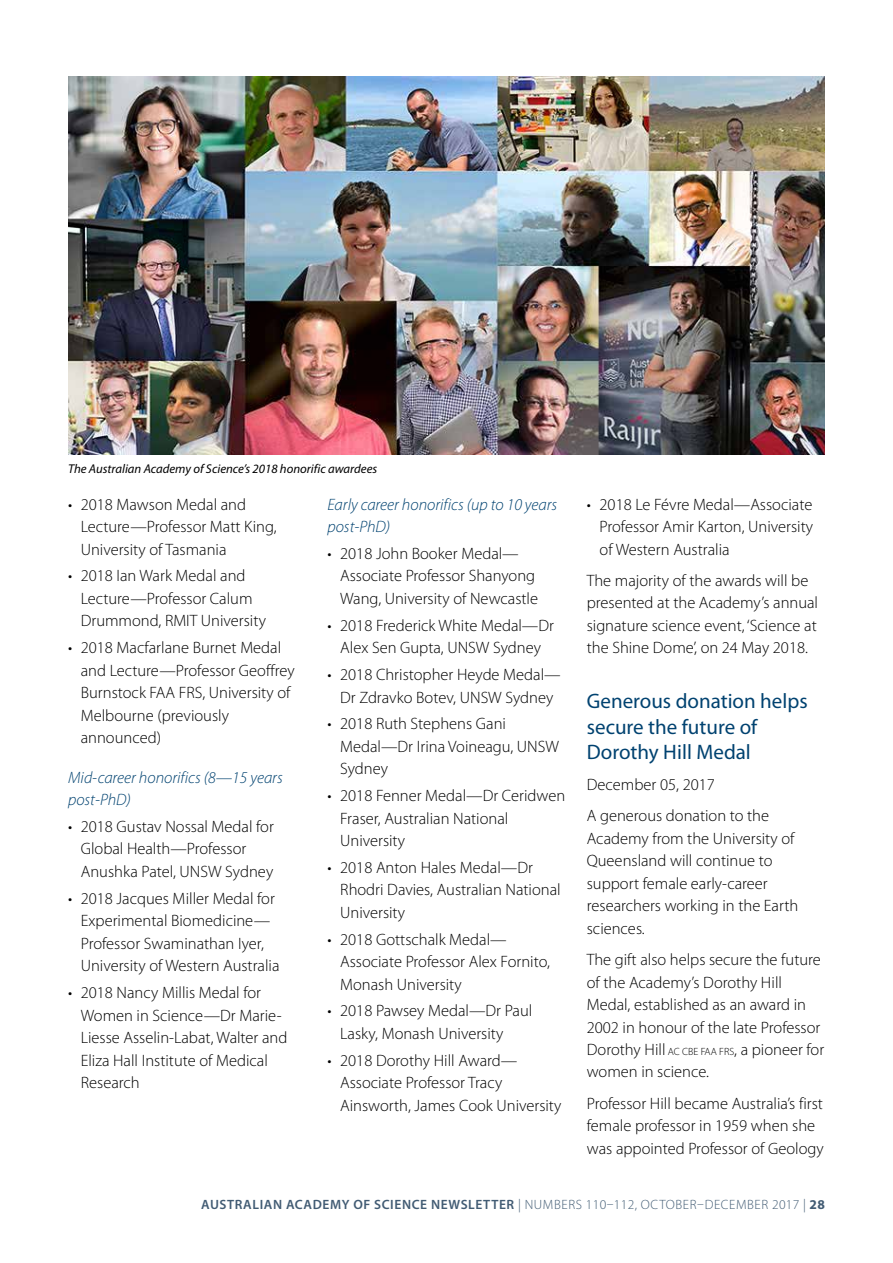
<style>
.page{position:relative;width:893px;height:1263px;background:#fff}
.page>*{position:absolute;margin:0;border:0;box-sizing:border-box;transform-origin:0 0}
.t1{font:21px/25.5px "Myriad Pro";color:#004270}
.t2{font:300 16.5px/22.5px "Myriad Pro";color:#000}
.t3{font:italic 300 16.5px/22.5px "Myriad Pro";color:#004270}
.t4{font:300 13.5px "Myriad Pro";letter-spacing:.045em;color:#425c74}
.t5{font:italic 12.75px "Myriad Pro";color:#000}
.s1{font-size:10.5px}
.s2{font-weight:600}
.s3{font-weight:700}
</style>
<div class="page">
<img style="left:68px;top:77px;width:757px;height:378px">
<p class="t5" style="left:68px;top:462px;width:311px">The Australian Academy of Science’s 2018 honorific awardees</p>
<p class="t2" style="left:81px;top:493px;width:197px;text-indent:-13px">• 2018 Mawson Medal and<br>Lecture—Professor Matt King,<br>University of Tasmania</p>
<p class="t2" style="left:81px;top:565px;width:187px;text-indent:-13px">• 2018 Ian Wark Medal and<br>Lecture—Professor Calum<br>Drummond, RMIT University</p>
<p class="t2" style="left:81px;top:637px;width:215px;text-indent:-13px">• 2018 Macfarlane Burnet Medal and Lecture—Professor Geoffrey<br>Burnstock FAA FRS, University of<br>Melbourne (previously announced)</p>
<p class="t3" style="left:68px;top:766px;width:216px">Mid-career honorifics (8—15 years post-PhD)</p>
<p class="t2" style="left:81px;top:815px;width:195px;text-indent:-13px">• 2018 Gustav Nossal Medal for<br>Global Health—Professor<br>Anushka Patel, UNSW Sydney</p>
<p class="t2" style="left:81px;top:887px;width:200px;text-indent:-13px">• 2018 Jacques Miller Medal for<br>Experimental Biomedicine—<br>Professor Swaminathan Iyer,<br>University of Western Australia</p>
<p class="t2" style="left:81px;top:981px;width:208px;text-indent:-13px">• 2018 Nancy Millis Medal for<br>Women in Science—Dr Marie-<br>Liesse Asselin-Labat, Walter and<br>Eliza Hall Institute of Medical<br>Research</p>
<p class="t3" style="left:327px;top:493px;width:231px">Early career honorifics (up to 10 years post-PhD)</p>
<p class="t2" style="left:340px;top:542px;width:199px;text-indent:-13px">• 2018 John Booker Medal—<br>Associate Professor Shanyong<br>Wang, University of Newcastle</p>
<p class="t2" style="left:327px;top:614px;width:228px;text-align:center">• 2018 Frederick White Medal—Dr<br>Alex Sen Gupta, UNSW Sydney</p>
<p class="t2" style="left:327px;top:663px;width:235px;text-align:center">• 2018 Christopher Heyde Medal—<br>Dr Zdravko Botev, UNSW Sydney</p>
<p class="t2" style="left:340px;top:713px;width:220px;text-indent:-13px">• 2018 Ruth Stephens Gani<br>Medal—Dr Irina Voineagu, UNSW<br>Sydney</p>
<p class="t2" style="left:340px;top:784px;width:227px;text-indent:-13px">• 2018 Fenner Medal—Dr Ceridwen<br>Fraser, Australian National<br>University</p>
<p class="t2" style="left:340px;top:856px;width:222px;text-indent:-13px">• 2018 Anton Hales Medal—Dr<br>Rhodri Davies, Australian National<br>University</p>
<p class="t2" style="left:340px;top:928px;width:211px;text-indent:-13px">• 2018 Gottschalk Medal—<br>Associate Professor Alex Fornito,<br>Monash University</p>
<p class="t2" style="left:340px;top:1000px;width:194px;text-indent:-13px">• 2018 Pawsey Medal—Dr Paul<br>Lasky, Monash University</p>
<p class="t2" style="left:340px;top:1049px;width:223px;text-indent:-13px">• 2018 Dorothy Hill Award—<br>Associate Professor Tracy<br>Ainsworth, James Cook University</p>
<p class="t2" style="left:600px;top:493px;width:215px;text-align:justify;text-indent:-13px">• 2018 Le Févre Medal—Associate Professor Amir Karton, University of Western Australia</p>
<p class="t2" style="left:587px;top:569px;width:233px">The majority of the awards will be presented at the Academy’s annual signature science event, ‘Science at the Shine Dome’, on 24 May 2018.</p>
<p class="t1" style="left:587px;top:689px;width:222px">Generous donation helps secure the future of<br>Dorothy Hill Medal</p>
<p class="t2" style="left:587px;top:770px;width:184px;line-height:31px">December 05, 2017<br>A generous donation to the</p>
<p class="t2" style="left:587px;top:827px;width:213px">Academy from the University of<br>Queensland will continue to support female early-career researchers working in the Earth sciences.</p>
<p class="t2" style="left:587px;top:948px;width:239px">The gift also helps secure the future of the Academy’s Dorothy Hill<br>Medal, established as an award in<br>2002 in honour of the late Professor<br>Dorothy Hill <span class="s1">AC CBE FAA FRS</span>, a pioneer for women in science.</p>
<p class="t2" style="left:587px;top:1092px;width:238px">Professor Hill became Australia’s first female professor in 1959 when she was appointed Professor of Geology</p>
<p class="t4" style="left:201px;top:1197px;width:625px"><span class="s2">AUSTRALIAN ACADEMY OF SCIENCE NEWSLETTER</span> | NUMBERS 110–112, OCTOBER–DECEMBER 2017 | <span class="s3">28</span></p>
</div>
